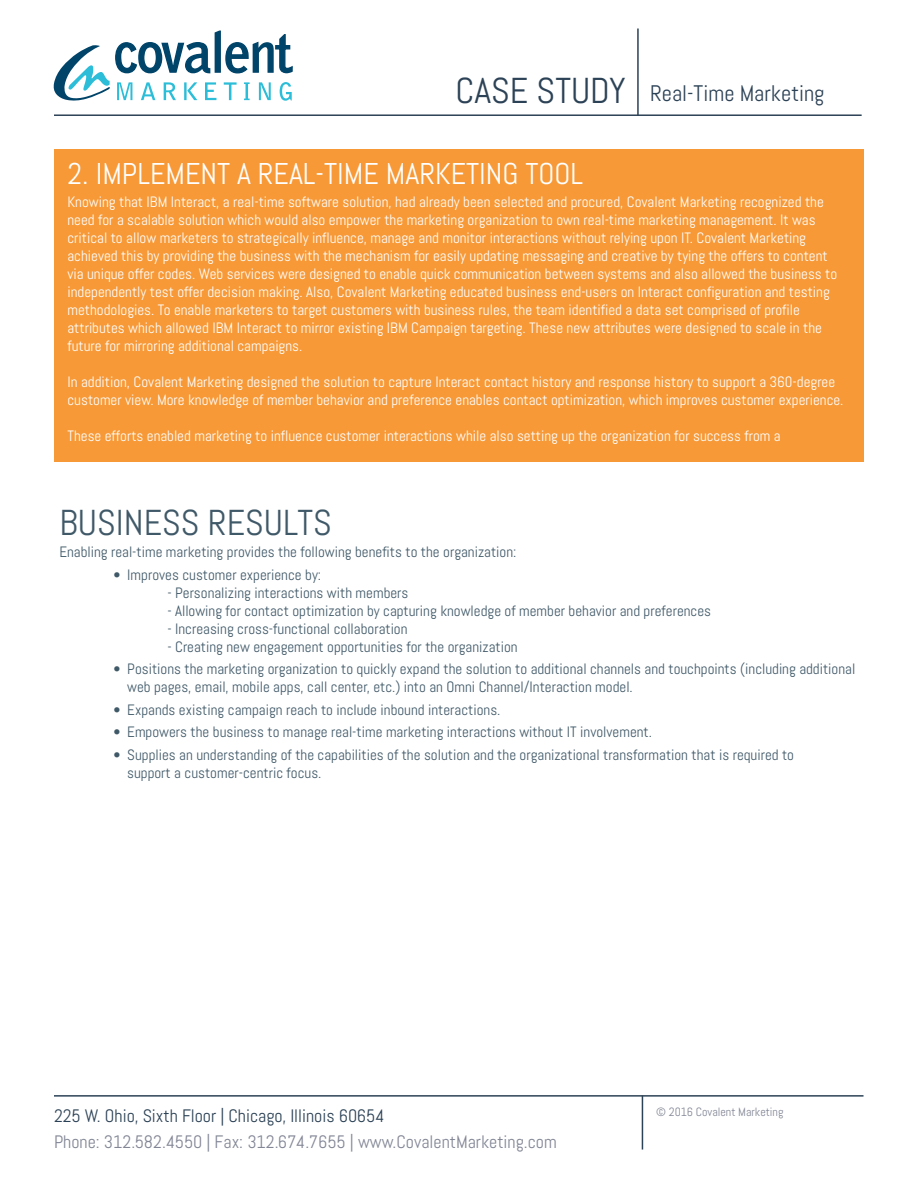
<style>
.page{position:relative;width:918px;height:1188px;background:#fff}
.page>*{position:absolute;margin:0;border:0;box-sizing:border-box;transform-origin:0 0}
.t1{font:36px "Abel";color:#405968}
.t2{font:36px "Abel";color:#2c4256}
.t3{font:30px "Abel";color:#fff}
.t4{font:22.5px "Abel";color:#2c4256}
.t5{font:18px "Abel";color:#828695}
.t6{font:18px "Abel";color:#2c4256}
.t7{font:15px/18px "Abel";color:#fff}
.t8{font:15px "Abel";color:#405968}
.t9{font:12px "Abel";color:#828695}
</style>
<div class="page">
<svg style="left:54px;top:31px;width:239px;height:70px"></svg>
<hr style="left:54px;top:1095px;width:810px;height:2px;background:#2c4256">
<hr style="left:642px;top:1096px;width:1px;height:54px;background:#2c4256">
<hr style="left:54px;top:114px;width:808px;height:2px;background:#2c4256">
<hr style="left:637px;top:28px;width:2px;height:88px;background:#2c4256">
<div style="left:54px;top:149px;width:810px;height:313px;background:#f79937"></div>
<p class="t2" style="left:456px;top:67px;width:172px">CASE STUDY</p>
<p class="t4" style="left:650px;top:79px;width:176px">Real-Time Marketing</p>
<p class="t3" style="left:68px;top:155px;width:517px">2. IMPLEMENT A REAL-TIME MARKETING TOOL</p>
<p class="t7" style="left:68px;top:192px;width:771px">Knowing that IBM Interact, a real-time software solution, had already been selected and procured, Covalent Marketing recognized the need for a scalable solution which would also empower the marketing organization to own real-time marketing management. It was critical to allow marketers to strategically influence, manage and monitor interactions without relying upon IT. Covalent Marketing achieved this by providing the business with the mechanism for easily updating messaging and creative by tying the offers to content via unique offer codes. Web services were designed to enable quick communication between systems and also allowed the business to independently test offer decision making. Also, Covalent Marketing educated business end-users on Interact configuration and testing methodologies. To enable marketers to target customers with business rules, the team identified a data set comprised of profile attributes which allowed IBM Interact to mirror existing IBM Campaign targeting. These new attributes were designed to scale in the future for mirroring additional campaigns.</p>
<p class="t7" style="left:68px;top:372px;width:777px">In addition, Covalent Marketing designed the solution to capture Interact contact history and response history to support a 360-degree customer view. More knowledge of member behavior and preference enables contact optimization, which improves customer experience.</p>
<p class="t7" style="left:68px;top:426px;width:715px">These efforts enabled marketing to influence customer interactions while also setting up the organization for success from a</p>
<p class="t1" style="left:59px;top:500px;width:274px">BUSINESS RESULTS</p>
<p class="t8" style="left:59px;top:543px;width:459px">Enabling real-time marketing provides the following benefits to the organization:</p>
<p class="t8" style="left:113px;top:565px;width:209px">• Improves customer experience by:</p>
<p class="t8" style="left:167px;top:583px;width:243px">- Personalizing interactions with members</p>
<p class="t8" style="left:167px;top:601px;width:545px">- Allowing for contact optimization by capturing knowledge of member behavior and preferences</p>
<p class="t8" style="left:167px;top:619px;width:242px">- Increasing cross-functional collaboration</p>
<p class="t8" style="left:167px;top:637px;width:352px">- Creating new engagement opportunities for the organization</p>
<p class="t8" style="left:113px;top:660px;width:743px">• Positions the marketing organization to quickly expand the solution to additional channels and touchpoints (including additional</p>
<p class="t8" style="left:127px;top:678px;width:507px">web pages, email, mobile apps, call center, etc.) into an Omni Channel/Interaction model.</p>
<p class="t8" style="left:113px;top:700px;width:389px">• Expands existing campaign reach to include inbound interactions.</p>
<p class="t8" style="left:113px;top:723px;width:540px">• Empowers the business to manage real-time marketing interactions without IT involvement.</p>
<p class="t8" style="left:113px;top:745px;width:682px">• Supplies an understanding of the capabilities of the solution and the organizational transformation that is required to</p>
<p class="t8" style="left:127px;top:763px;width:196px">support a customer-centric focus.</p>
<p class="t6" style="left:54px;top:1105px;width:332px">225 W. Ohio, Sixth Floor | Chicago, Illinois 60654</p>
<p class="t5" style="left:54px;top:1130px;width:504px">Phone: 312.582. 4550 | Fax: 312.674.7655 | www.CovalentMarketing.com</p>
<p class="t9" style="left:656px;top:1105px;width:129px">© 2016 Covalent Marketing</p>
</div>
